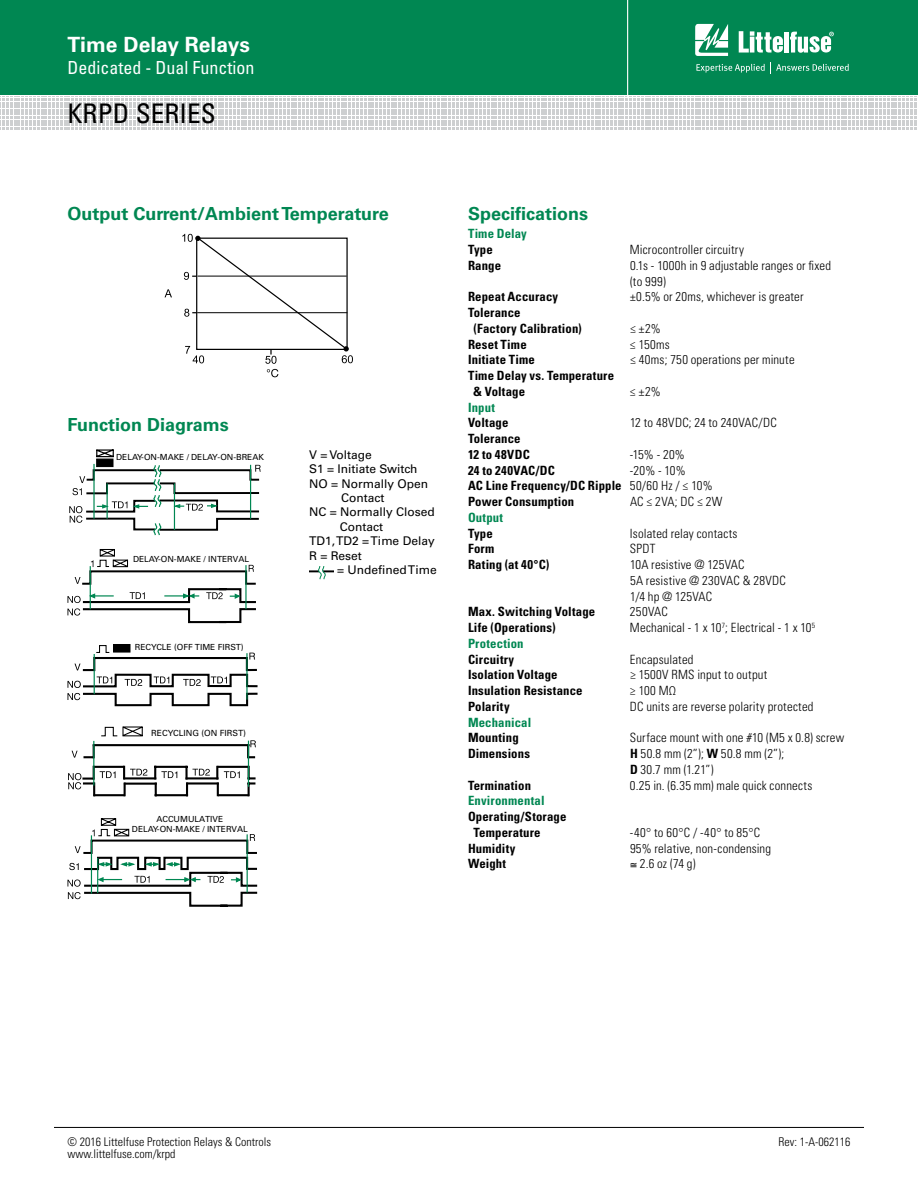
<style>
.page{position:relative;width:918px;height:1188px;background:#fff}
.page>*{position:absolute;margin:0;border:0;box-sizing:border-box;transform-origin:0 0}
.t1{font:condensed 27px "Univers LT Std";letter-spacing:.005em;color:#000}
.t2{font:700 21px "Univers LT Std";color:#fff}
.t3{font:700 18px "Univers LT Std";color:#008752}
.t4{font:condensed 18px "Univers LT Std";color:#fff}
.t5{font:300 condensed 12.75px/15.8px "Univers LT Std";letter-spacing:.015em;color:#000}
.t6{font:700 condensed 12.75px/15.8px "Univers LT Std";letter-spacing:.01em;color:#000}
.t7{font:700 condensed 12.75px "Univers LT Std";letter-spacing:.01em;color:#008752}
.t8{font:12px "Univers LT Std";color:#000}
.t9{font:300 condensed 12px "Univers LT Std";color:#000}
.t10{font:9.6px/11.6px "Univers LT Std";color:#000}
.t11{font:8.55px "Univers LT Std";color:#000}
.t12{font:8.4px/10.1px "Univers LT Std";letter-spacing:-.005em;color:#000;text-align:center}
.s1{font-weight:300}
.s2{font-weight:700}
</style>
<div class="page">
<div style="left:0;top:0;width:918px;height:95px;background:#008752"></div>
<svg style="left:0;top:96px;width:917px;height:34px"></svg>
<hr style="left:627px;top:0;width:1px;height:98px;background:#fff">
<svg style="left:695px;top:24px;width:33px;height:32px"></svg>
<div style="left:784px;top:32px;width:5px;height:21px;background:#fff"></div>
<svg style="left:790px;top:32px;width:44px;height:21px"></svg>
<svg style="left:739px;top:31px;width:44px;height:22px"></svg>
<svg style="left:696px;top:62px;width:153px;height:11px"></svg>
<hr style="left:54px;top:1127px;width:810px;height:1px;background:#000">
<svg style="left:165px;top:289px;width:7px;height:8px"></svg>
<svg style="left:182px;top:234px;width:171px;height:143px"></svg>
<svg style="left:69px;top:449px;width:192px;height:87px"></svg>
<hr style="left:94px;top:744px;width:155px;height:2px;background:#000">
<svg style="left:84px;top:745px;width:11px;height:13px"></svg>
<svg style="left:101px;top:726px;width:42px;height:11px"></svg>
<svg style="left:72px;top:751px;width:6px;height:7px"></svg>
<svg style="left:216px;top:767px;width:2px;height:11px"></svg>
<hr style="left:93px;top:766px;width:31px;height:2px;background:#000">
<hr style="left:155px;top:766px;width:32px;height:2px;background:#000">
<hr style="left:217px;top:766px;width:32px;height:2px;background:#000">
<hr style="left:124px;top:777px;width:31px;height:2px;background:#000">
<hr style="left:187px;top:777px;width:30px;height:2px;background:#000">
<svg style="left:217px;top:784px;width:2px;height:11px"></svg>
<hr style="left:94px;top:794px;width:31px;height:2px;background:#000">
<svg style="left:124px;top:784px;width:2px;height:11px"></svg>
<svg style="left:155px;top:784px;width:2px;height:11px"></svg>
<hr style="left:156px;top:794px;width:31px;height:2px;background:#000">
<svg style="left:186px;top:784px;width:2px;height:11px"></svg>
<hr style="left:218px;top:794px;width:31px;height:2px;background:#000">
<hr style="left:125px;top:783px;width:31px;height:2px;background:#000">
<hr style="left:187px;top:782px;width:31px;height:3px;background:#000">
<svg style="left:248px;top:767px;width:7px;height:28px"></svg>
<svg style="left:247px;top:740px;width:9px;height:18px"></svg>
<hr style="left:93px;top:741px;width:1px;height:45px;background:#008752">
<hr style="left:248px;top:741px;width:1px;height:46px;background:#008752">
<svg style="left:68px;top:767px;width:48px;height:28px"></svg>
<svg style="left:154px;top:767px;width:23px;height:11px"></svg>
<svg style="left:224px;top:771px;width:16px;height:7px"></svg>
<svg style="left:123px;top:767px;width:24px;height:11px"></svg>
<svg style="left:185px;top:767px;width:25px;height:11px"></svg>
<svg style="left:68px;top:644px;width:190px;height:63px"></svg>
<hr style="left:94px;top:654px;width:1px;height:40px;background:#008752">
<hr style="left:246px;top:653px;width:2px;height:47px;background:#008752">
<svg style="left:68px;top:818px;width:189px;height:89px"></svg>
<svg style="left:68px;top:549px;width:188px;height:75px"></svg>
<svg style="left:309px;top:566px;width:25px;height:13px"></svg>
<h2 class="t2" style="left:68px;top:33px;width:184px">Time Delay Relays</h2>
<h3 class="t4" style="left:68px;top:56px;width:188px">Dedicated - Dual Function</h3>
<h1 class="t1" style="left:68px;top:96px;width:150px">KRPD SERIES</h1>
<h3 class="t3" style="left:68px;top:203px;width:323px">Output Current/Ambient Temperature</h3>
<h3 class="t3" style="left:68px;top:414px;width:163px">Function Diagrams</h3>
<p class="t12" style="left:116px;top:452px;width:149px">DELAY-ON-MAKE / DELAY-ON-BREAK</p>
<p class="t12" style="left:133px;top:554px;width:117px">DELAY-ON-MAKE / INTERVAL</p>
<p class="t8" style="left:309px;top:448px;width:64px">V = Voltage</p>
<p class="t8" style="left:309px;top:462px;width:110px">S1 = Initiate Switch</p>
<p class="t8" style="left:309px;top:476px;width:121px">NO = Normally Open</p>
<p class="t8" style="left:341px;top:491px;width:45px">Contact</p>
<p class="t8" style="left:309px;top:505px;width:127px">NC = Normally Closed</p>
<p class="t8" style="left:340px;top:520px;width:45px">Contact</p>
<p class="t8" style="left:309px;top:534px;width:127px">TD1, TD2 = Time Delay</p>
<p class="t8" style="left:309px;top:548px;width:54px">R = Reset</p>
<p class="t8" style="left:337px;top:563px;width:101px">= Undefined Time</p>
<p class="t10" style="left:277px;top:460px;width:88px">S1 = Initiate Switch</p>
<p class="t10" style="left:302px;top:483px;width:63px">Open Contact</p>
<p class="t10" style="left:302px;top:506px;width:70px">Closed Contact</p>
<p class="t10" style="left:312px;top:540px;width:48px;text-indent:-9px">= Undefined<br>Time</p>
<p class="t12" style="left:135px;top:642px;width:111px">RECYCLE (OFF TIME FIRST)</p>
<p class="t11" style="left:151px;top:727px;width:96px">RECYCLING (ON FIRST)</p>
<p class="t12" style="left:132px;top:814px;width:117px">ACCUMULATIVE<br>DELAY-ON-MAKE / INTERVAL</p>
<h3 class="t3" style="left:468px;top:203px;width:122px">Specifications</h3>
<p class="t7" style="left:468px;top:226px;width:60px">Time Delay</p>
<p class="t6" style="left:468px;top:242px;width:26px">Type</p>
<p class="t5" style="left:630px;top:242px;width:116px">Microcontroller circuitry</p>
<p class="t6" style="left:468px;top:257px;width:35px">Range</p>
<p class="t5" style="left:630px;top:257px;width:203px">0.1s - 1000h in 9 adjustable ranges or fixed (to 999)</p>
<p class="t6" style="left:468px;top:289px;width:92px">Repeat Accuracy</p>
<p class="t5" style="left:630px;top:289px;width:175px">±0.5% or 20ms, whichever is greater</p>
<p class="t6" style="left:474px;top:305px;width:110px;text-indent:-6px">Tolerance<br>(Factory Calibration)</p>
<p class="t5" style="left:630px;top:320px;width:32px">≤ ±2%</p>
<p class="t6" style="left:468px;top:336px;width:60px">Reset Time</p>
<p class="t5" style="left:630px;top:336px;width:41px">≤ 150ms</p>
<p class="t6" style="left:468px;top:352px;width:68px">Initiate Time</p>
<p class="t5" style="left:630px;top:352px;width:166px">≤ 40ms; 750 operations per minute</p>
<p class="t6" style="left:474px;top:368px;width:142px;text-indent:-6px">Time Delay vs. Temperature &amp; Voltage</p>
<p class="t5" style="left:630px;top:383px;width:32px">≤ ±2%</p>
<p class="t7" style="left:468px;top:399px;width:28px">Input</p>
<p class="t6" style="left:468px;top:415px;width:42px">Voltage</p>
<p class="t5" style="left:630px;top:415px;width:148px">12 to 48VDC; 24 to 240VAC/DC</p>
<p class="t6" style="left:468px;top:431px;width:63px">Tolerance<br>12 to 48VDC</p>
<p class="t5" style="left:630px;top:446px;width:56px">-15% - 20%</p>
<p class="t6" style="left:468px;top:462px;width:88px">24 to 240VAC/DC</p>
<p class="t6" style="left:468px;top:462px;width:246px;text-indent:162px"><span class="s1">-20% - 10%<br></span>AC Line Frequency/DC Ripple <span class="s1">50/60 Hz / ≤ 10%<br></span>Power Consumption</p>
<p class="t5" style="left:630px;top:494px;width:94px">AC ≤ 2VA; DC ≤ 2W</p>
<p class="t7" style="left:468px;top:509px;width:37px">Output</p>
<p class="t6" style="left:468px;top:525px;width:26px">Type</p>
<p class="t5" style="left:630px;top:525px;width:109px">Isolated relay contacts</p>
<p class="t6" style="left:468px;top:541px;width:28px">Form</p>
<p class="t5" style="left:630px;top:541px;width:27px">SPDT</p>
<p class="t6" style="left:468px;top:557px;width:83px">Rating (at 40°C)</p>
<p class="t5" style="left:630px;top:557px;width:157px">10A resistive @ 125VAC<br>5A resistive @ 230VAC &amp; 28VDC<br>1/4 hp @ 125VAC</p>
<p class="t6" style="left:468px;top:604px;width:129px">Max. Switching Voltage</p>
<p class="t5" style="left:630px;top:604px;width:39px">250VAC</p>
<p class="t6" style="left:468px;top:620px;width:89px">Life (Operations)</p>
<p class="t5" style="left:630px;top:620px;width:187px">Mechanical - 1 x 10<sup>7</sup>; Electrical - 1 x 10<sup>5</sup></p>
<p class="t7" style="left:468px;top:635px;width:57px">Protection</p>
<p class="t6" style="left:468px;top:651px;width:48px">Circuitry</p>
<p class="t5" style="left:630px;top:651px;width:65px">Encapsulated</p>
<p class="t6" style="left:468px;top:667px;width:91px">Isolation Voltage</p>
<p class="t5" style="left:630px;top:667px;width:139px">≥ 1500V RMS input to output</p>
<p class="t6" style="left:468px;top:683px;width:116px">Insulation Resistance</p>
<p class="t5" style="left:630px;top:683px;width:48px">≥ 100 MΩ</p>
<p class="t6" style="left:468px;top:698px;width:43px">Polarity</p>
<p class="t5" style="left:630px;top:698px;width:185px">DC units are reverse polarity protected</p>
<p class="t7" style="left:468px;top:714px;width:65px">Mechanical</p>
<p class="t6" style="left:468px;top:730px;width:52px">Mounting</p>
<p class="t5" style="left:630px;top:730px;width:216px">Surface mount with one #10 (M5 x 0.8) screw</p>
<p class="t6" style="left:468px;top:746px;width:64px">Dimensions</p>
<p class="t5" style="left:630px;top:746px;width:156px"><span class="s2">H</span> 50.8 mm (2”); <span class="s2">W</span> 50.8 mm (2”);<br><span class="s2">D</span> 30.7 mm (1.21”)</p>
<p class="t6" style="left:468px;top:777px;width:65px">Termination</p>
<p class="t5" style="left:630px;top:777px;width:184px">0.25 in. (6.35 mm) male quick connects</p>
<p class="t7" style="left:468px;top:793px;width:78px">Environmental</p>
<p class="t6" style="left:474px;top:809px;width:94px;text-indent:-6px">Operating/Storage<br>Temperature</p>
<p class="t5" style="left:630px;top:824px;width:132px">-40° to 60°C / -40° to 85°C</p>
<p class="t6" style="left:468px;top:840px;width:49px">Humidity</p>
<p class="t5" style="left:630px;top:840px;width:143px">95% relative, non-condensing</p>
<p class="t6" style="left:468px;top:856px;width:40px">Weight</p>
<p class="t5" style="left:630px;top:856px;width:67px">≅ 2.6 oz (74 g)</p>
<p class="t9" style="left:68px;top:1134px;width:205px">© 2016 Littelfuse Protection Relays &amp; Controls</p>
<p class="t9" style="left:68px;top:1146px;width:110px">www.littelfuse.com/krpd</p>
<p class="t9" style="left:779px;top:1134px;width:73px">Rev: 1-A-062116</p>
</div>
